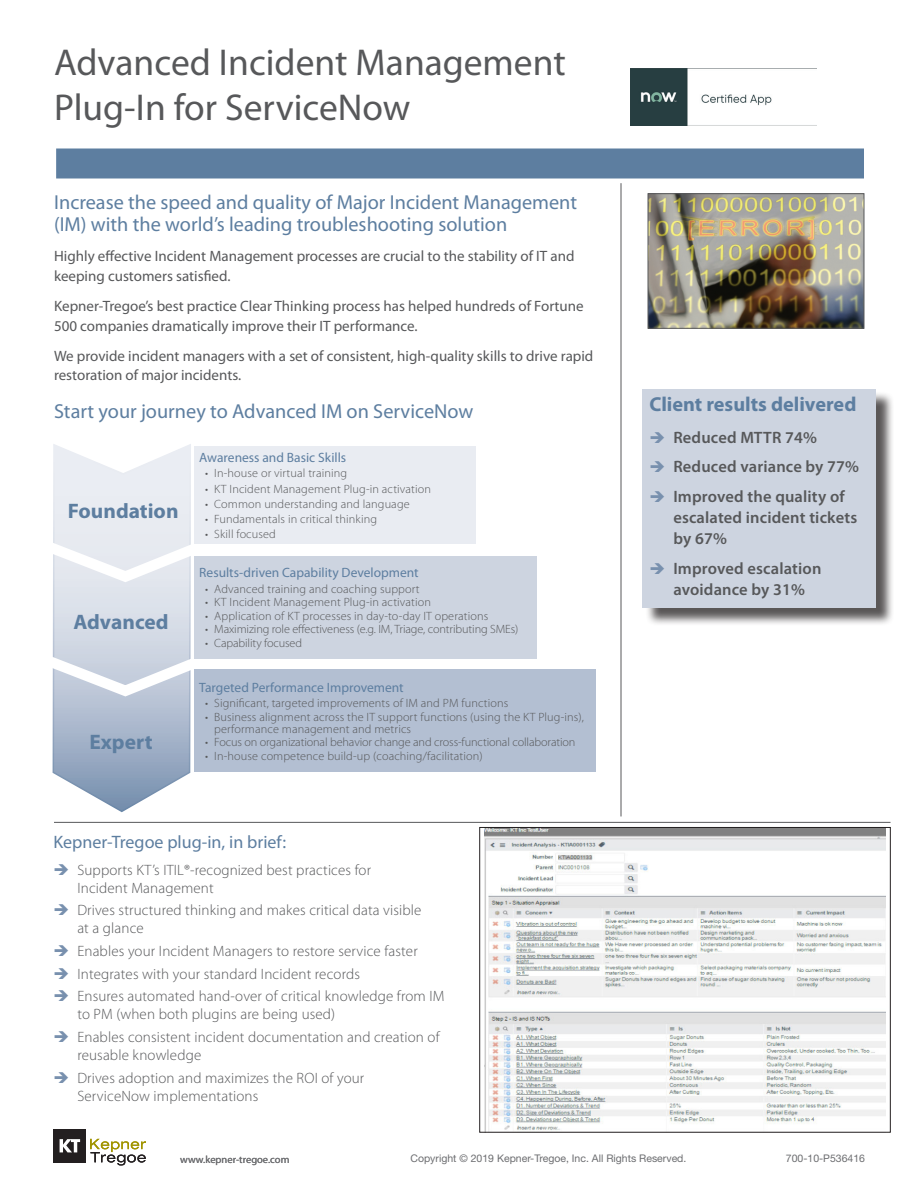
<style>
.page{position:relative;width:918px;height:1188px;background:#fff}
.page>*{position:absolute;margin:0;border:0;box-sizing:border-box;transform-origin:0 0}
.t1{font:37.5px/45px "Myriad Pro";color:#57585a}
.graphic_head{font:700 21px "Myriad Pro";color:#5d7ea0}
.Sub_head{font:20.25px/22.5px "Myriad Pro";color:#5d7ea0}
.Client_Sub_head{font:700 20.25px "Myriad Pro";color:#5d7ea0}
.Sub_head_less_after{font:18px "Myriad Pro";color:#5d7ea0}
.Bullets_score_card{font:600 16.5px/21px "Myriad Pro";letter-spacing:.01em;color:#57585a}
.Bullets_score_card_l{font:300 15px/18px "Myriad Pro";letter-spacing:.01em;color:#57585a}
.Body_Copy_less_after{font:15px/19.5px "Myriad Pro";color:#57585a}
.Sub_head-2{font:13.5px "Myriad Pro";color:#5d7ea0}
.t2{font:300 12px/12px "Myriad Pro";letter-spacing:.01em;color:#57585a}
.t3{font:300 12px "Myriad Pro";letter-spacing:-.01em;color:#57585a}
.t4{font:10.5px "Helvetica Neue LT Std";color:#6c6d70}
.t5{font:10.5px "Myriad Pro";color:#6c6d70}
.s1{color:#7890ae}
</style>
<div class="page">
<hr style="left:54px;top:822px;width:837px;height:1px;background:#57585a">
<div style="left:56px;top:148px;width:808px;height:30px;background:#5d7ea0"></div>
<hr style="left:621px;top:183px;width:1px;height:633px;background:#57585a">
<svg style="left:90px;top:1139px;width:56px;height:27px"></svg>
<div style="left:53px;top:1129px;width:33px;height:34px;background:#231f20"></div>
<svg style="left:60px;top:1139px;width:20px;height:13px"></svg>
<div style="left:645px;top:391px;width:249px;height:235px;background:#231f20;opacity:.75"></div>
<div style="left:643px;top:389px;width:233px;height:218px;background:#cdd4e0"></div>
<svg style="left:52px;top:444px;width:139px;height:369px;background:#cdd5e1"></svg>
<svg style="left:52px;top:526px;width:139px;height:62px"></svg>
<svg style="left:52px;top:641px;width:172px;height:61px"></svg>
<div style="left:194px;top:669px;width:402px;height:103px;background:#b3bfd2"></div>
<div style="left:194px;top:556px;width:343px;height:102px;background:#cdd4e0"></div>
<div style="left:194px;top:446px;width:282px;height:98px;background:#e9ecf2"></div>
<img style="left:650px;top:196px;width:212px;height:130px">
<div style="left:648px;top:194px;width:216px;height:134px;border:1px solid #57585a"></div>
<img style="left:484px;top:829px;width:402px;height:301px">
<div style="left:480px;top:827px;width:411px;height:305px;border:1px solid #231f20"></div>
<img style="left:631px;top:69px;width:185px;height:57px">
<p class="t1" style="left:54px;top:39px;width:513px">Advanced Incident Management<br>Plug-In for ServiceNow</p>
<p class="Sub_head" style="left:54px;top:190px;width:525px">Increase the speed and quality of Major Incident Management (IM) with the world’s leading troubleshooting solution</p>
<p class="Body_Copy_less_after" style="left:54px;top:246px;width:522px">Highly effective Incident Management processes are crucial to the stability of IT and keeping customers satisfied.</p>
<p class="Body_Copy_less_after" style="left:54px;top:296px;width:531px">Kepner-Tregoe’s best practice Clear Thinking process has helped hundreds of Fortune<br>500 companies dramatically improve their IT performance.</p>
<p class="Body_Copy_less_after" style="left:54px;top:346px;width:541px">We provide incident managers with a set of consistent, high-quality skills to drive rapid restoration of major incidents.</p>
<p class="Sub_head" style="left:54px;top:400px;width:421px">Start your journey to Advanced IM on ServiceNow</p>
<p class="graphic_head" style="left:68px;top:497px;width:112px">Foundation</p>
<p class="graphic_head" style="left:73px;top:608px;width:97px">Advanced</p>
<p class="graphic_head" style="left:89px;top:728px;width:65px">Expert</p>
<p class="Sub_head-2" style="left:199px;top:449px;width:149px">Awareness and Basic Skills</p>
<p class="t2" style="left:205px;top:468px;width:143px">• In-house or virtual training</p>
<p class="t2" style="left:205px;top:483px;width:227px">• KT Incident Management Plug-in activation</p>
<p class="t2" style="left:205px;top:498px;width:206px">• Common understanding and language</p>
<p class="t2" style="left:205px;top:513px;width:173px">• Fundamentals in critical thinking</p>
<p class="t2" style="left:205px;top:528px;width:72px">• Skill focused</p>
<p class="Sub_head-2" style="left:199px;top:564px;width:221px">Results-driven Capability Development</p>
<p class="t2" style="left:205px;top:583px;width:216px">• Advanced training and coaching support</p>
<p class="t2" style="left:205px;top:596px;width:227px">• KT Incident Management Plug-in activation</p>
<p class="t2" style="left:205px;top:610px;width:285px">• Application of KT processes in day-to-day IT operations</p>
<p class="t3" style="left:205px;top:623px;width:315px">• Maximizing role effectiveness (e.g. IM, Triage, contributing SMEs)</p>
<p class="t3" style="left:205px;top:636px;width:98px">• Capability focused</p>
<p class="Sub_head-2" style="left:199px;top:679px;width:206px">Targeted Performance Improvement</p>
<p class="t2" style="left:205px;top:697px;width:305px">• Significant, targeted improvements of IM and PM functions</p>
<p class="t2" style="left:214px;top:711px;width:371px;text-indent:-9px">• Business alignment across the IT support functions (using the KT Plug-ins), performance management and metrics</p>
<p class="t3" style="left:205px;top:736px;width:372px">• Focus on organizational behavior change and cross-functional collaboration</p>
<p class="t2" style="left:205px;top:750px;width:279px">• In-house competence build-up (coaching/facilitation)</p>
<p class="Sub_head_less_after" style="left:53px;top:831px;width:234px">Kepner-Tregoe plug-in, in brief:</p>
<p class="Bullets_score_card_l" style="left:77px;top:861px;width:295px;text-indent:-24px"><span class="s1">➔</span> Supports KT’s ITIL®-recognized best practices for<br>Incident Management</p>
<p class="Bullets_score_card_l" style="left:77px;top:902px;width:346px;text-indent:-24px"><span class="s1">➔</span> Drives structured thinking and makes critical data visible at a glance</p>
<p class="Bullets_score_card_l" style="left:53px;top:942px;width:366px"><span class="s1">➔</span> Enables your Incident Managers to restore service faster</p>
<p class="Bullets_score_card_l" style="left:53px;top:965px;width:308px"><span class="s1">➔</span> Integrates with your standard Incident records</p>
<p class="Bullets_score_card_l" style="left:77px;top:988px;width:369px;text-indent:-24px"><span class="s1">➔</span> Ensures automated hand-over of critical knowledge from IM to PM (when both plugins are being used)</p>
<p class="Bullets_score_card_l" style="left:77px;top:1028px;width:364px;text-indent:-24px"><span class="s1">➔</span> Enables consistent incident documentation and creation of reusable knowledge</p>
<p class="Bullets_score_card_l" style="left:77px;top:1069px;width:289px;text-indent:-24px"><span class="s1">➔</span> Drives adoption and maximizes the ROI of your<br>ServiceNow implementations</p>
<p class="Client_Sub_head" style="left:649px;top:391px;width:209px">Client results delivered</p>
<p class="Bullets_score_card" style="left:649px;top:426px;width:169px"><span class="s1">➔</span> Reduced MTTR 74%</p>
<p class="Bullets_score_card" style="left:649px;top:456px;width:211px"><span class="s1">➔</span> Reduced variance by 77%</p>
<p class="Bullets_score_card" style="left:673px;top:485px;width:185px;text-indent:-24px"><span class="s1">➔</span> Improved the quality of escalated incident tickets by 67%</p>
<p class="Bullets_score_card" style="left:649px;top:557px;width:174px;text-align:center"><span class="s1">➔</span> Improved escalation avoidance by 31%</p>
<p class="t5" style="left:180px;top:1153px;width:111px">www.kepner-tregoe.com</p>
<p class="t4" style="left:410px;top:1152px;width:278px">Copyright © 2019 Kepner-Tregoe, Inc. All Rights Reserved.</p>
<p class="t4" style="left:786px;top:1152px;width:81px">700-10-P536416</p>
</div>
